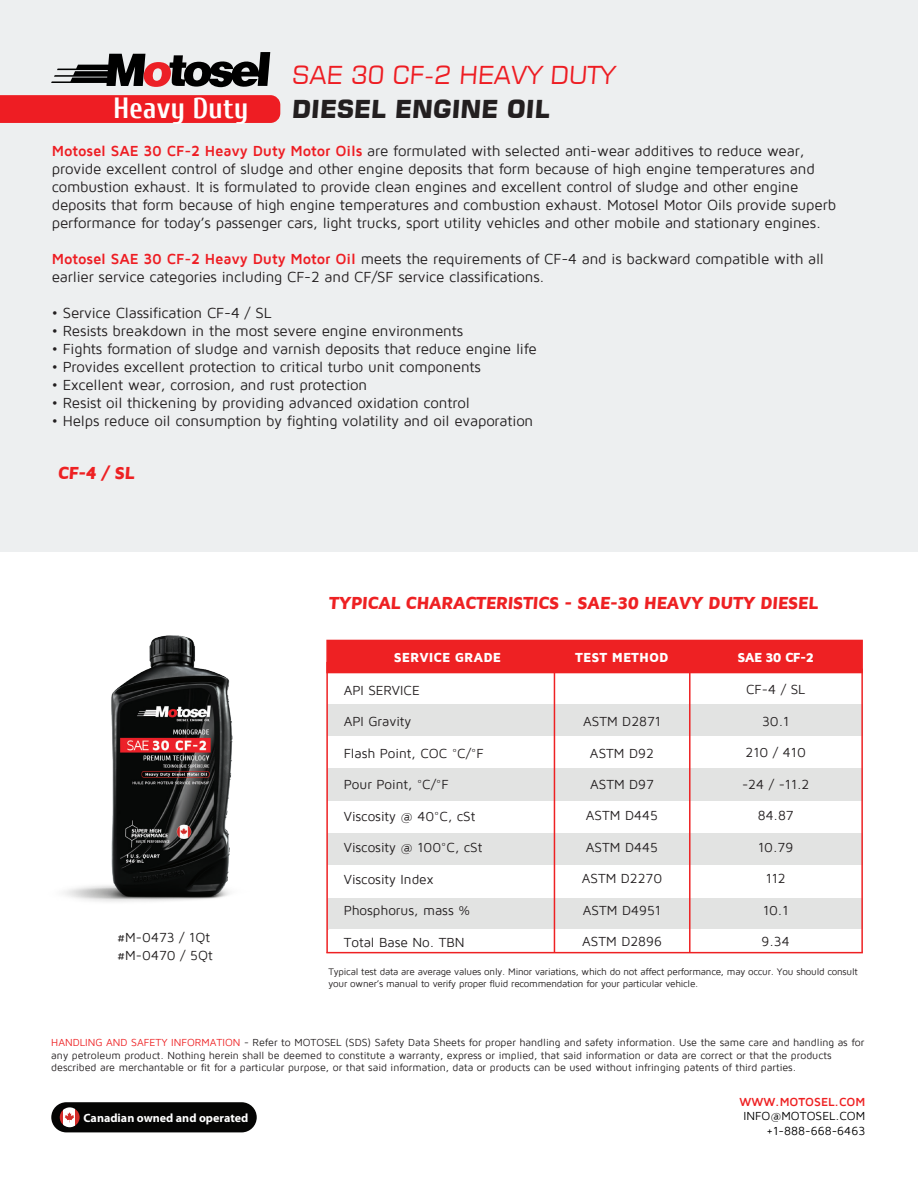
<style>
.page{position:relative;width:918px;height:1188px;background:#fff}
.page>*{position:absolute;margin:0;border:0;box-sizing:border-box;transform-origin:0 0}
.t1{font:700 29.1px "Cuprum";color:#fff}
.t2{font:24.75px "Square 721 BT";color:#ee1d23}
.t3{font:700 24.75px "Square 721 BT";color:#231f20}
.t4{font:900 18px "Maven Pro";color:#ee2123}
.t5{font:15px/18px "Maven Pro";letter-spacing:-.01em;color:#231f20}
.t6{font:13.5px "Maven Pro";color:#231f20}
.t7{font:900 13.5px "Maven Pro";color:#fff}
.t8{font:13.5px/18px "Maven Pro";color:#211e1e}
.t9{font:12px/14.4px "Maven Pro";color:#000;text-align:right}
.t10{font:700 12px "Myriad Pro";color:#fff}
.t11{font:700 12px "Maven Pro";letter-spacing:-.005em;color:#ee2123}
.t12{font:10.5px/12.6px "Maven Pro";color:#231f20}
.t13{font:9.75px/12.6px "Maven Pro";letter-spacing:-.02em;color:#231f20}
.s1{font-weight:700;color:#ee1d23}
.s2{color:#ee2123}
</style>
<div class="page">
<div style="left:0;top:0;width:918px;height:552px;background:#edeff0"></div>
<div style="left:0;top:95px;width:280px;height:28px;background:#ee1d23"></div>
<svg style="left:51px;top:52px;width:219px;height:36px"></svg>
<div style="left:327px;top:705px;width:535px;height:32px;background:#e2e3e2"></div>
<div style="left:327px;top:769px;width:535px;height:32px;background:#e2e3e2"></div>
<div style="left:327px;top:833px;width:535px;height:32px;background:#e2e3e2"></div>
<div style="left:327px;top:897px;width:535px;height:32px;background:#e2e3e2"></div>
<div style="left:326px;top:640px;width:537px;height:33px;background:#ee2123"></div>
<hr style="left:326px;top:952px;width:537px;height:1px;background:#ee2123">
<hr style="left:326px;top:662px;width:2px;height:291px;background:#ee2123">
<hr style="left:554px;top:662px;width:1px;height:291px;background:#ee2123">
<hr style="left:689px;top:662px;width:2px;height:291px;background:#ee2123">
<hr style="left:861px;top:669px;width:2px;height:284px;background:#ee2123">
<img style="left:64px;top:635px;width:272px;height:304px">
<div style="left:51px;top:1102px;width:206px;height:30px;background:#050504;border-radius:15px"></div>
<svg style="left:60px;top:1109px;width:4px;height:17px"></svg>
<div style="left:64px;top:1107px;width:11px;height:20px;background:#fff"></div>
<svg style="left:75px;top:1109px;width:5px;height:17px"></svg>
<svg style="left:65px;top:1112px;width:9px;height:10px"></svg>
<h2 class="t2" style="left:291px;top:60px;width:325px">SAE 30 CF-2 HEAVY DUTY</h2>
<h1 class="t1" style="left:113px;top:92px;width:137px">Heavy Duty</h1>
<h2 class="t3" style="left:291px;top:94px;width:262px">DIESEL ENGINE OIL</h2>
<p class="t5" style="left:52px;top:143px;width:786px"><span class="s1">Motosel SAE 30 CF-2 Heavy Duty Motor Oils</span> are formulated with selected anti-wear additives to reduce wear, provide excellent control of sludge and other engine deposits that form because of high engine temperatures and combustion exhaust. It is formulated to provide clean engines and excellent control of sludge and other engine deposits that form because of high engine temperatures and combustion exhaust. Motosel Motor Oils provide superb performance for today’s passenger cars, light trucks, sport utility vehicles and other mobile and stationary engines.</p>
<p class="t5" style="left:52px;top:251px;width:774px"><span class="s1">Motosel SAE 30 CF-2 Heavy Duty Motor Oil</span> meets the requirements of CF-4 and is backward compatible with all earlier service categories including CF-2 and CF/SF service classifications.</p>
<p class="t5" style="left:52px;top:305px;width:221px">• Service Classification CF-4 / SL</p>
<p class="t5" style="left:52px;top:323px;width:413px">• Resists breakdown in the most severe engine environments</p>
<p class="t5" style="left:52px;top:341px;width:487px">• Fights formation of sludge and varnish deposits that reduce engine life</p>
<p class="t5" style="left:52px;top:359px;width:431px">• Provides excellent protection to critical turbo unit components</p>
<p class="t5" style="left:52px;top:377px;width:317px">• Excellent wear, corrosion, and rust protection</p>
<p class="t5" style="left:52px;top:395px;width:420px">• Resist oil thickening by providing advanced oxidation control</p>
<p class="t5" style="left:52px;top:413px;width:483px">• Helps reduce oil consumption by fighting volatility and oil evaporation</p>
<p class="t4" style="left:58px;top:463px;width:80px">CF-4 / SL</p>
<p class="t8" style="left:117px;top:929px;width:97px">#M-0473 / 1Qt #M-0470 / 5Qt</p>
<p class="t4" style="left:329px;top:593px;width:493px">TYPICAL CHARACTERISTICS - SAE-30 HEAVY DUTY DIESEL</p>
<p class="t7" style="left:394px;top:650px;width:109px">SERVICE GRADE</p>
<p class="t7" style="left:575px;top:650px;width:95px">TEST METHOD</p>
<p class="t6" style="left:344px;top:683px;width:77px">API SERVICE</p>
<p class="t6" style="left:344px;top:714px;width:69px">API Gravity</p>
<p class="t6" style="left:344px;top:746px;width:141px">Flash Point, COC °C/°F</p>
<p class="t6" style="left:344px;top:777px;width:106px">Pour Point, °C/°F</p>
<p class="t6" style="left:344px;top:809px;width:133px">Viscosity @ 40°C, cSt</p>
<p class="t6" style="left:344px;top:840px;width:140px">Viscosity @ 100°C, cSt</p>
<p class="t6" style="left:344px;top:872px;width:91px">Viscosity Index</p>
<p class="t6" style="left:344px;top:903px;width:128px">Phosphorus, mass %</p>
<p class="t6" style="left:344px;top:935px;width:123px">Total Base No. TBN</p>
<p class="t6" style="left:583px;top:714px;width:79px">ASTM D2871</p>
<p class="t6" style="left:590px;top:746px;width:66px">ASTM D92</p>
<p class="t6" style="left:590px;top:777px;width:65px">ASTM D97</p>
<p class="t6" style="left:586px;top:809px;width:74px">ASTM D445</p>
<p class="t6" style="left:586px;top:840px;width:74px">ASTM D445</p>
<p class="t6" style="left:582px;top:872px;width:82px">ASTM D2270</p>
<p class="t6" style="left:583px;top:903px;width:80px">ASTM D4951</p>
<p class="t6" style="left:582px;top:935px;width:81px">ASTM D2896</p>
<p class="t7" style="left:737px;top:650px;width:78px">SAE 30 CF-2</p>
<p class="t6" style="left:746px;top:683px;width:61px">CF-4 / SL</p>
<p class="t6" style="left:762px;top:714px;width:29px">30.1</p>
<p class="t6" style="left:746px;top:746px;width:62px">210 / 410</p>
<p class="t6" style="left:742px;top:777px;width:69px">-24 / -11.2</p>
<p class="t6" style="left:758px;top:809px;width:37px">84.87</p>
<p class="t6" style="left:758px;top:840px;width:37px">10.79</p>
<p class="t6" style="left:766px;top:872px;width:22px">112</p>
<p class="t6" style="left:763px;top:903px;width:27px">10.1</p>
<p class="t6" style="left:762px;top:935px;width:30px">9.34</p>
<p class="t13" style="left:329px;top:965px;width:531px">Typical test data are average values only. Minor variations, which do not affect performance, may occur. You should consult your owner’s manual to verify proper fluid recommendation for your particular vehicle.</p>
<p class="t12" style="left:51px;top:1036px;width:815px"><span class="s2">HANDLING AND SAFETY INFORMATION</span> - Refer to MOTOSEL (SDS) Safety Data Sheets for proper handling and safety information. Use the same care and handling as for any petroleum product. Nothing herein shall be deemed to constitute a warranty, express or implied, that said information or data are correct or that the products described are merchantable or fit for a particular purpose, or that said information, data or products can be used without infringing patents of third parties.</p>
<p class="t11" style="left:740px;top:1095px;width:127px">WWW.MOTOSEL.COM</p>
<p class="t9" style="left:743px;top:1109px;width:123px">INFO@MOTOSEL.COM +1-888-668-6463</p>
<p class="t10" style="left:84px;top:1110px;width:166px">Canadian owned and operated</p>
</div>
